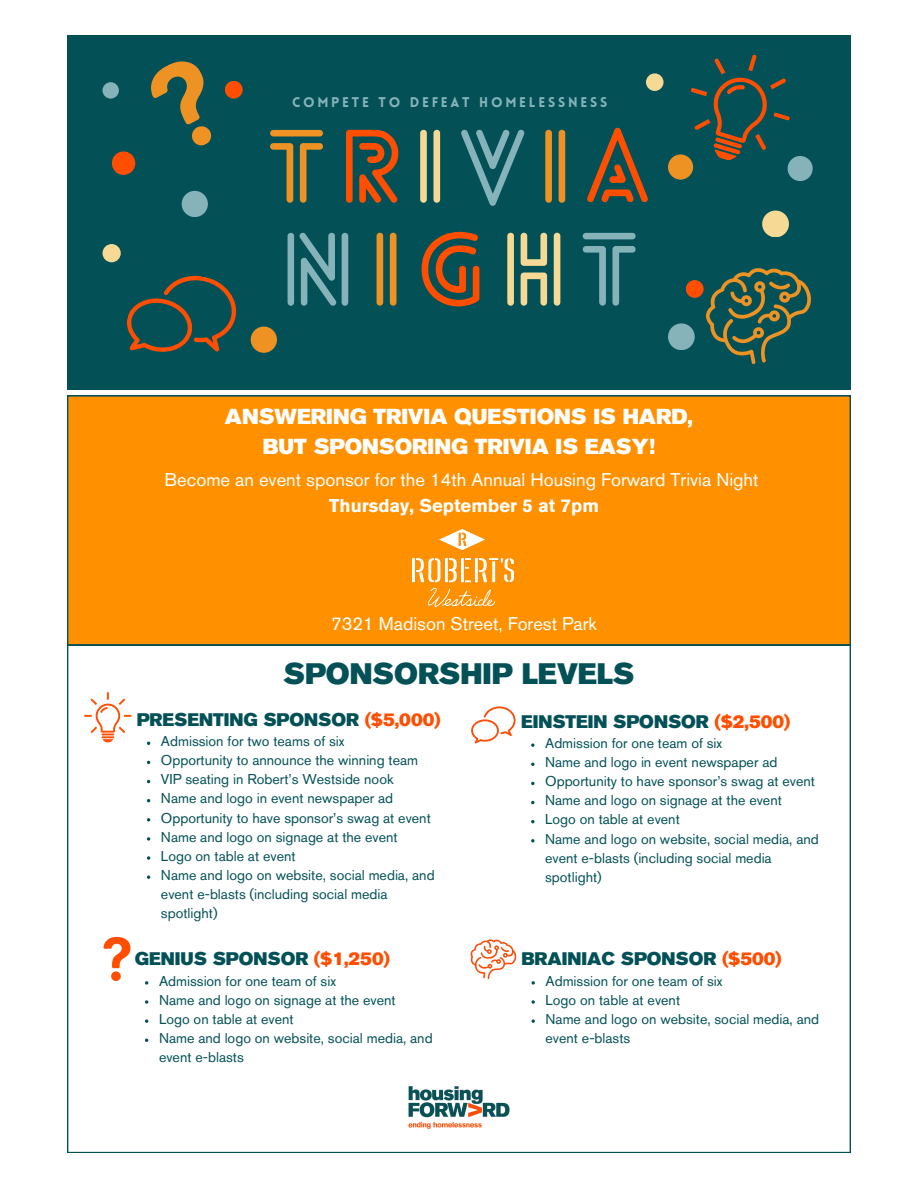
<style>
.page{position:relative;width:918px;height:1188px;background:#fff}
.page>*{position:absolute;margin:0;border:0;box-sizing:border-box;transform-origin:0 0}
.t1{font:700 99.15px/102.9px "Lovelo Line";letter-spacing:.125em;color:#ee9323}
.t2{font:29.55px "Akzidenz Grotesk Pro Super";color:#035157}
.t3{font:21.6px/29.5px "Akzidenz Grotesk Pro Super";color:#fff;text-align:center}
.t4{font:18.45px/25.5px "Akzidenz Grotesk Pro";color:#fff;text-align:center}
.t5{font:18.15px "Akzidenz Grotesk Pro Super";color:#035157}
.t6{font:14.25px/19.2px "Akzidenz Grotesk Pro";color:#035157}
.t7{font:900 13.65px "Lovelo";letter-spacing:.2em;color:#85b3b9}
.s1{color:#ff4e00}
.s2{color:#f6d995}
.s3{color:#85b3b9}
.s4{font-weight:700}
</style>
<div class="page">
<div style="left:67px;top:35px;width:784px;height:355px;background:#035157"></div>
<div style="left:112px;top:151px;width:23px;height:24px;background:#ff4e00;border-radius:50%"></div>
<div style="left:788px;top:156px;width:25px;height:25px;background:#85b3b9;border-radius:50%"></div>
<div style="left:668px;top:323px;width:27px;height:27px;background:#85b3b9;border-radius:50%"></div>
<div style="left:668px;top:154px;width:25px;height:26px;background:#ee9323;border-radius:50%"></div>
<div style="left:251px;top:327px;width:26px;height:26px;background:#ee9323;border-radius:50%"></div>
<div style="left:102px;top:82px;width:17px;height:17px;background:#85b3b9;border-radius:50%"></div>
<div style="left:646px;top:73px;width:18px;height:18px;background:#f6d995;border-radius:50%"></div>
<svg style="left:690px;top:54px;width:100px;height:109px"></svg>
<svg style="left:127px;top:275px;width:110px;height:77px"></svg>
<svg style="left:705px;top:268px;width:106px;height:97px"></svg>
<svg style="left:151px;top:61px;width:61px;height:85px"></svg>
<div style="left:182px;top:191px;width:26px;height:26px;background:#85b3b9;border-radius:50%"></div>
<div style="left:762px;top:211px;width:27px;height:26px;background:#f6d995;border-radius:50%"></div>
<div style="left:102px;top:244px;width:19px;height:18px;background:#f6d995;border-radius:50%"></div>
<div style="left:686px;top:280px;width:18px;height:18px;background:#ff4e00;border-radius:50%"></div>
<svg style="left:67px;top:645px;width:783px;height:508px"></svg>
<div style="left:67px;top:395px;width:783px;height:250px;background:#ff9100"></div>
<svg style="left:84px;top:692px;width:47px;height:50px"></svg>
<svg style="left:470px;top:939px;width:47px;height:40px"></svg>
<svg style="left:103px;top:937px;width:27px;height:44px"></svg>
<svg style="left:471px;top:706px;width:45px;height:37px"></svg>
<img style="left:409px;top:1087px;width:100px;height:42px">
<img style="left:412px;top:529px;width:102px;height:78px">
<div style="left:225px;top:81px;width:18px;height:18px;background:#ff4e00;border-radius:50%"></div>
<svg style="left:147px;top:837px;width:3px;height:4px"></svg>
<svg style="left:147px;top:856px;width:3px;height:4px"></svg>
<svg style="left:147px;top:875px;width:3px;height:4px"></svg>
<svg style="left:531px;top:743px;width:4px;height:4px"></svg>
<svg style="left:531px;top:763px;width:4px;height:3px"></svg>
<svg style="left:531px;top:782px;width:4px;height:3px"></svg>
<svg style="left:531px;top:801px;width:4px;height:3px"></svg>
<svg style="left:531px;top:820px;width:4px;height:3px"></svg>
<svg style="left:531px;top:839px;width:4px;height:3px"></svg>
<svg style="left:145px;top:981px;width:3px;height:4px"></svg>
<svg style="left:145px;top:1000px;width:3px;height:4px"></svg>
<svg style="left:145px;top:1019px;width:3px;height:4px"></svg>
<svg style="left:532px;top:981px;width:3px;height:4px"></svg>
<svg style="left:532px;top:1000px;width:3px;height:4px"></svg>
<svg style="left:532px;top:1019px;width:3px;height:4px"></svg>
<h1 class="t7" style="left:292px;top:97px;width:317px">COMPETE TO DEFEAT HOMELESSNESS</h1>
<h6 class="t1" style="left:268px;top:126px;width:383px">T<span class="s1">R</span><span class="s2">I</span><span class="s3">V</span>I<span class="s1">A<br></span><span class="s3">N</span>I<span class="s1">G</span><span class="s2">H</span><span class="s3">T</span></h6>
<p class="t3" style="left:225px;top:404px;width:470px">ANSWERING TRIVIA QUESTIONS IS HARD,<br>BUT SPONSORING TRIVIA IS EASY!</p>
<p class="t4" style="left:164px;top:469px;width:596px">Become an event sponsor for the 14th Annual Housing Forward Trivia Night<br><span class="s4">Thursday, September 5 at 7pm</span></p>
<h5 class="t4" style="left:331px;top:613px;width:267px">7321 Madison Street, Forest Park</h5>
<h3 class="t2" style="left:284px;top:662px;width:352px">SPONSORSHIP LEVELS</h3>
<p class="t5" style="left:137px;top:712px;width:305px">PRESENTING SPONSOR <span class="s1">($5,000)</span></p>
<p class="t6" style="left:161px;top:733px;width:275px">Admission for two teams of six<br>Opportunity to announce the winning team VIP seating in Robert’s Westside nook<br>Name and logo in event newspaper ad Opportunity to have sponsor’s swag at event Name and logo on signage at the event<br>Logo on table at event<br>Name and logo on website, social media, and event e-blasts (including social media spotlight)</p>
<p class="t5" style="left:521px;top:714px;width:271px">EINSTEIN SPONSOR <span class="s1">($2,500)</span></p>
<p class="t6" style="left:545px;top:735px;width:275px">Admission for one team of six<br>Name and logo in event newspaper ad<br>Opportunity to have sponsor’s swag at event<br>Name and logo on signage at the event<br>Logo on table at event<br>Name and logo on website, social media, and event e-blasts (including social media spotlight)</p>
<p class="t5" style="left:135px;top:952px;width:257px">GENIUS SPONSOR <span class="s1">($1,250)</span></p>
<p class="t6" style="left:159px;top:973px;width:275px">Admission for one team of six<br>Name and logo on signage at the event<br>Logo on table at event<br>Name and logo on website, social media, and event e-blasts</p>
<p class="t5" style="left:521px;top:952px;width:262px">BRAINIAC SPONSOR <span class="s1">($500)</span></p>
<p class="t6" style="left:546px;top:973px;width:275px">Admission for one team of six<br>Logo on table at event<br>Name and logo on website, social media, and event e-blasts</p>
</div>
